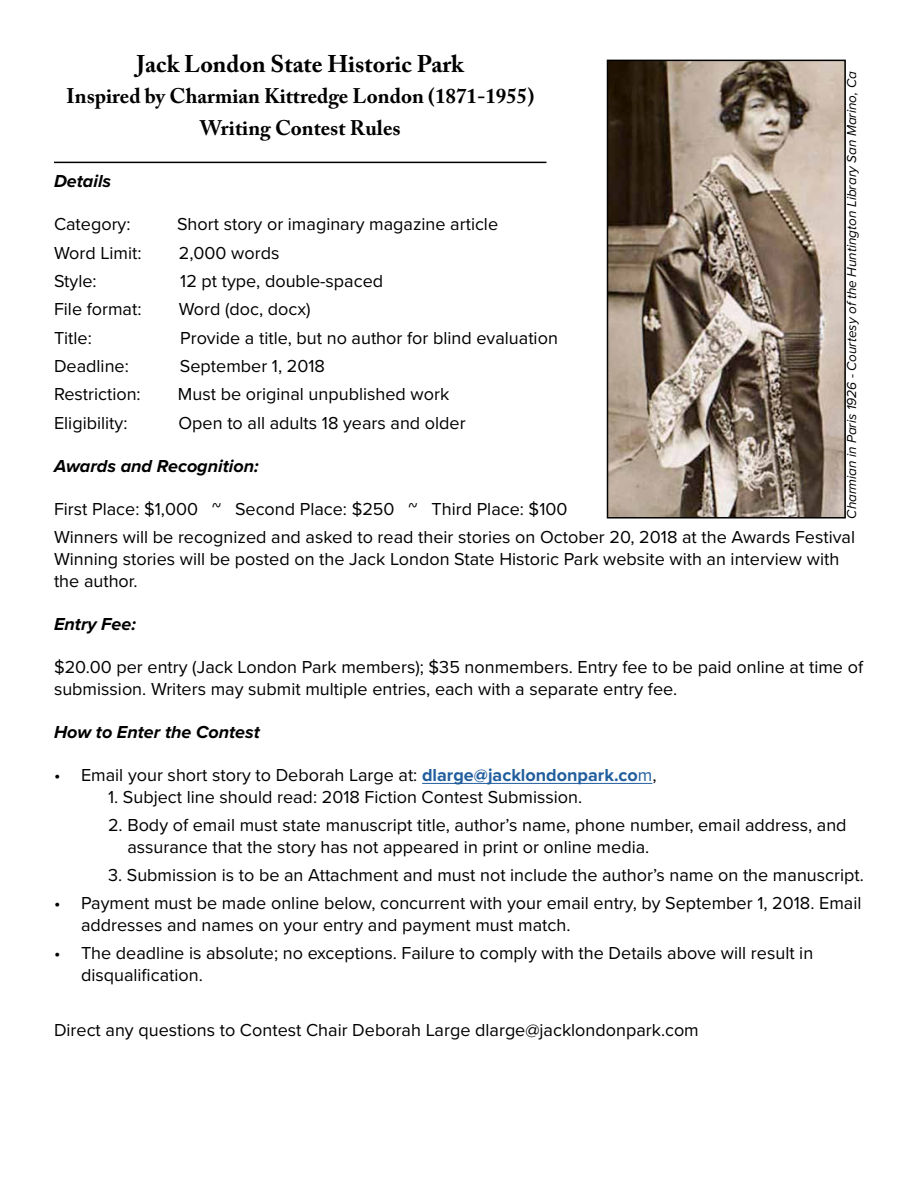
<style>
.page{position:relative;width:918px;height:1188px;background:#fff}
.page>*{position:absolute;margin:0;border:0;box-sizing:border-box;transform-origin:0 0}
.t1{font:700 24px "Adobe Caslon Pro";color:#000}
.t2{font:700 21px/31.5px "Adobe Caslon Pro";color:#000;text-align:center}
.t3{font:18px/21.6px "Proxima Nova";color:#000}
.t4{font:italic 700 18px "Proxima Nova";color:#000}
.t5{font:italic 13.5px "Proxima Nova";color:#000}
.s1{font-weight:700;color:#215e9e}
.s2{color:#215e9e}
</style>
<div class="page">
<hr style="left:54px;top:162px;width:492px;height:1px;background:#000">
<img style="left:610px;top:63px;width:233px;height:453px">
<div style="left:607px;top:60px;width:239px;height:459px;border:2px solid #000"></div>
<hr style="left:422px;top:783px;width:230px;height:1px;background:#215e9e">
<h1 class="t1" style="left:137px;top:49px;width:329px">Jack London State Historic Park</h1>
<p class="t2" style="left:66px;top:80px;width:470px">Inspired by Charmian Kittredge London (1871-1955)<br>Writing Contest Rules</p>
<p class="t4" style="left:54px;top:170px;width:59px">Details</p>
<p class="t3" style="left:54px;top:214px;width:78px">Category:</p>
<p class="t3" style="left:177px;top:214px;width:323px">Short story or imaginary magazine article</p>
<p class="t3" style="left:54px;top:242px;width:89px">Word Limit:</p>
<p class="t3" style="left:179px;top:242px;width:102px">2,000 words</p>
<p class="t3" style="left:54px;top:270px;width:44px">Style:</p>
<p class="t3" style="left:180px;top:270px;width:204px">12 pt type, double-spaced</p>
<p class="t3" style="left:54px;top:299px;width:89px">File format:</p>
<p class="t3" style="left:179px;top:299px;width:133px">Word (doc, docx)</p>
<p class="t3" style="left:54px;top:327px;width:39px">Title:</p>
<p class="t3" style="left:180px;top:327px;width:379px">Provide a title, but no author for blind evaluation</p>
<p class="t3" style="left:54px;top:356px;width:76px">Deadline:</p>
<p class="t3" style="left:180px;top:356px;width:147px">September 1, 2018</p>
<p class="t3" style="left:54px;top:384px;width:88px">Restriction:</p>
<p class="t3" style="left:178px;top:384px;width:273px">Must be original unpublished work</p>
<p class="t3" style="left:54px;top:412px;width:75px">Eligibility:</p>
<p class="t3" style="left:179px;top:412px;width:289px">Open to all adults 18 years and older</p>
<p class="t4" style="left:54px;top:455px;width:206px">Awards and Recognition:</p>
<p class="t3" style="left:54px;top:495px;width:803px;line-height:28.3px">First Place: $1,000 ~ Second Place: $250 ~ Third Place: $100<br>Winners will be recognized and asked to read their stories on October 20, 2018 at the Awards Festival</p>
<p class="t3" style="left:54px;top:549px;width:787px">Winning stories will be posted on the Jack London State Historic Park website with an interview with the author.</p>
<p class="t4" style="left:54px;top:613px;width:84px">Entry Fee:</p>
<p class="t3" style="left:54px;top:657px;width:811px">$20.00 per entry (Jack London Park members); $35 nonmembers. Entry fee to be paid online at time of submission. Writers may submit multiple entries, each with a separate entry fee.</p>
<p class="t4" style="left:54px;top:721px;width:207px">How to Enter the Contest</p>
<p class="t3" style="left:54px;top:765px;width:604px">• Email your short story to Deborah Large at: <span class="s1">dlarge@jacklondonpark.co</span><span class="s2">m</span>,</p>
<p class="t3" style="left:108px;top:786px;width:476px">1. Subject line should read: 2018 Fiction Contest Submission.</p>
<p class="t3" style="left:127px;top:815px;width:721px;text-indent:-19px">2. Body of email must state manuscript title, author’s name, phone number, email address, and assurance that the story has not appeared in print or online media.</p>
<p class="t3" style="left:108px;top:864px;width:757px">3. Submission is to be an Attachment and must not include the author’s name on the manuscript.</p>
<p class="t3" style="left:81px;top:893px;width:782px;text-indent:-27px">• Payment must be made online below, concurrent with your email entry, by September 1, 2018. Email addresses and names on your entry and payment must match.</p>
<p class="t3" style="left:81px;top:943px;width:734px;text-indent:-27px">• The deadline is absolute; no exceptions. Failure to comply with the Details above will result in disqualification.</p>
<p class="t3" style="left:54px;top:1020px;width:646px">Direct any questions to Contest Chair Deborah Large dlarge@jacklondonpark.com</p>
<p class="t5" style="left:844px;top:519px;width:449px;rotate:-90deg">Charmian in Paris 1926 - Courtesy of the Huntington Library San Marino, Ca</p>
</div>
